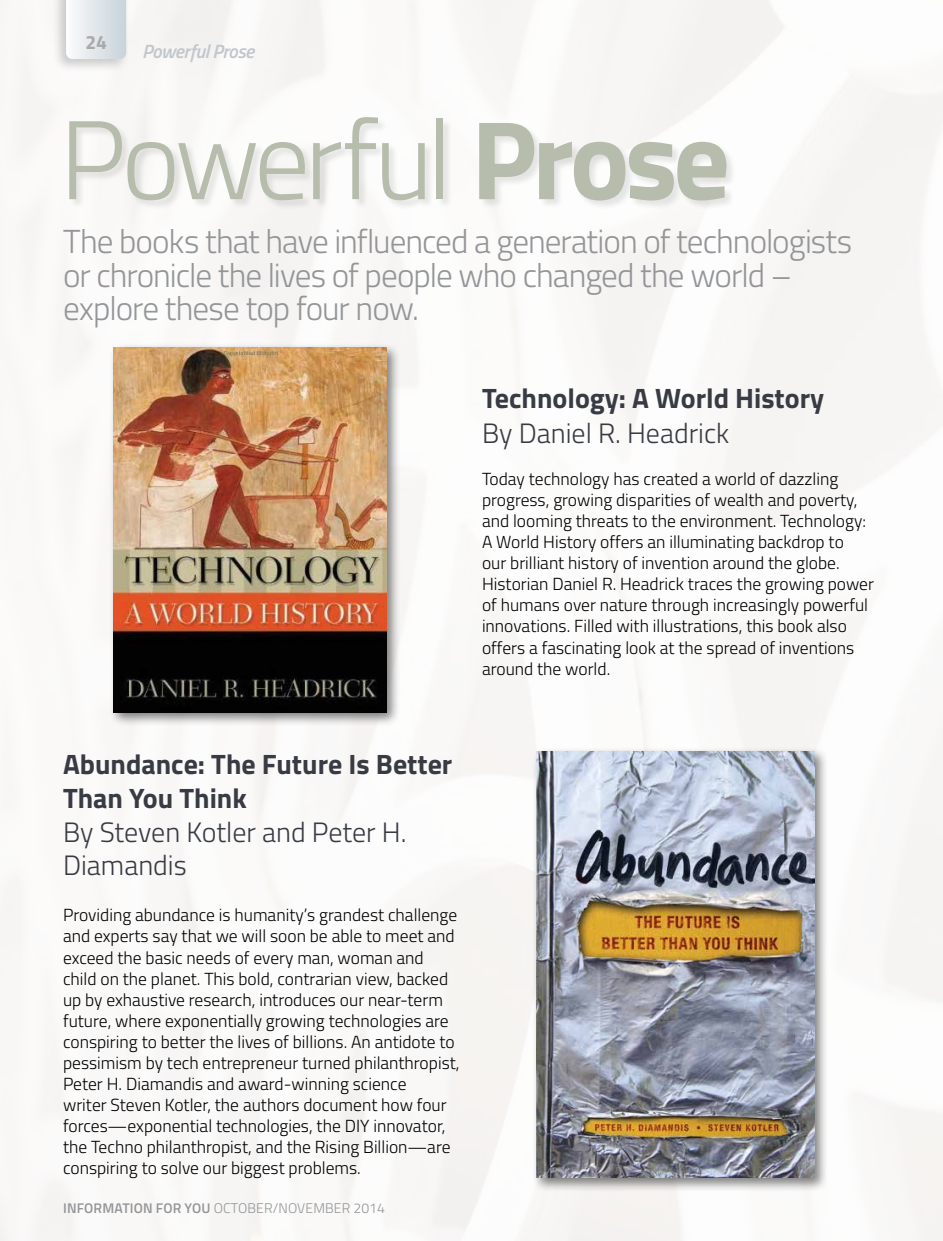
<style>
.page{position:relative;width:943px;height:1241px;background:#fff}
.page>*{position:absolute;margin:0;border:0;box-sizing:border-box;transform-origin:0 0}
.t1{font:300 112px "Titillium";letter-spacing:-.05em;color:#b6bdad}
.t2{font:300 33.25px/33.2px "Titillium";letter-spacing:-.03em;color:#939598}
.t3{font:700 28px/33.6px "Titillium";color:#383b43}
.t4{font:300 28px/33.6px "Titillium";color:#383b43}
.t5{font:italic 600 19.25px "Titillium";letter-spacing:-.025em;color:#c1c7cb}
.t6{font:700 19.25px "Titillium";color:#a7a9ac}
.t7{font:300 17.5px/21px "Titillium";color:#000}
.t8{font:300 14px "Titillium";letter-spacing:.01em;color:#939598}
.s1{font-weight:700}
.s2{font-weight:600}
</style>
<div class="page">
<div style="left:69px;top:117px;width:667px;height:93px;background:#000;opacity:.1"></div>
<div style="left:532px;top:746px;width:296px;height:446px;background:#000;opacity:.5"></div>
<img style="left:536px;top:751px;width:278px;height:426px">
<div style="left:108px;top:342px;width:292px;height:384px;background:#000;opacity:.5"></div>
<img style="left:113px;top:347px;width:273px;height:365px">
<div style="left:51px;top:0;width:80px;height:73px;background:#000;opacity:.2"></div>
<svg style="left:66px;top:0;width:60px;height:59px"></svg>
<p class="t6" style="left:85px;top:27px;width:23px">24</p>
<p class="t5" style="left:142px;top:37px;width:114px">Powerful Prose</p>
<h1 class="t1" style="left:60px;top:79px;width:672px">Powerful <span class="s1">Prose</span></h1>
<h2 class="t2" style="left:63px;top:223px;width:790px">The books that have influenced a generation of technologists or chronicle the lives of people who changed the world – explore these top four now.</h2>
<h3 class="t3" style="left:482px;top:380px;width:343px">Technology: A World History</h3>
<h3 class="t4" style="left:482px;top:415px;width:249px">By Daniel R. Headrick</h3>
<p class="t7" style="left:482px;top:468px;width:393px">Today technology has created a world of dazzling progress, growing disparities of wealth and poverty, and looming threats to the environment. Technology:<br>A World History offers an illuminating backdrop to<br>our brilliant history of invention around the globe.<br>Historian Daniel R. Headrick traces the growing power of humans over nature through increasingly powerful innovations. Filled with illustrations, this book also offers a fascinating look at the spread of inventions around the world.</p>
<h3 class="t3" style="left:63px;top:746px;width:391px">Abundance: The Future Is Better<br>Than You Think</h3>
<h3 class="t4" style="left:63px;top:813px;width:345px">By Steven Kotler and Peter H.<br>Diamandis</h3>
<p class="t7" style="left:63px;top:903px;width:398px">Providing abundance is humanity’s grandest challenge and experts say that we will soon be able to meet and exceed the basic needs of every man, woman and child on the planet. This bold, contrarian view, backed up by exhaustive research, introduces our near-term future, where exponentially growing technologies are conspiring to better the lives of billions. An antidote to pessimism by tech entrepreneur turned philanthropist, Peter H. Diamandis and award-winning science<br>writer Steven Kotler, the authors document how four forces—exponential technologies, the DIY innovator, the Techno philanthropist, and the Rising Billion—are conspiring to solve our biggest problems.</p>
<p class="t8" style="left:63px;top:1197px;width:323px"><span class="s2">INFORMATION FOR YOU</span> OCTOBER/NOVEMBER 2014</p>
</div>
